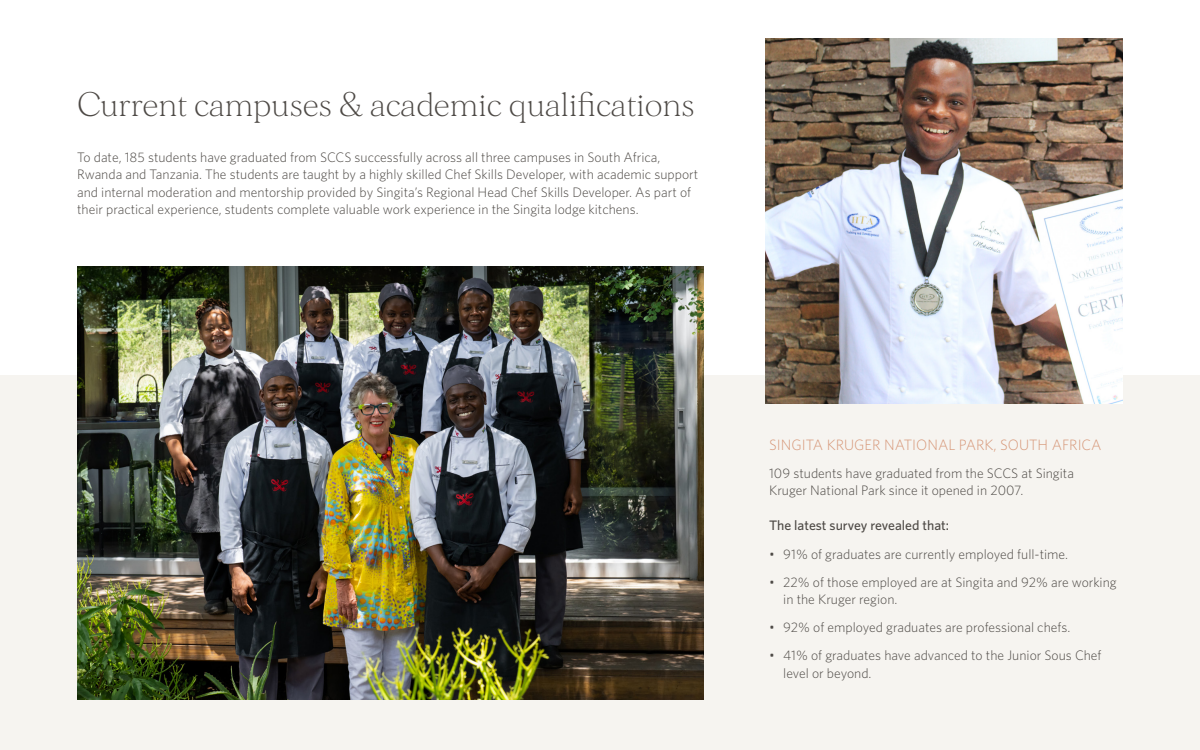
<style>
.page{position:relative;width:1200px;height:750px;background:#fff}
.page>*{position:absolute;margin:0;border:0;box-sizing:border-box;transform-origin:0 0}
.t1{font:200 32.5px "Morion";color:#4d4945}
.t2{font:300 15px "Whitney";color:#d69677}
.t3{font:300 13.75px/17.5px "Whitney";color:#4d4945}
.t4{font:500 13.75px "Whitney";color:#4d4945}
</style>
<div class="page">
<div style="left:0;top:375px;width:1200px;height:375px;background:#f6f4f0"></div>
<img style="left:77px;top:266px;width:626px;height:433px">
<img style="left:766px;top:39px;width:357px;height:365px">
<h1 class="t1" style="left:77px;top:86px;width:619px">Current campuses &amp; academic qualifications</h1>
<p class="t3" style="left:77px;top:148px;width:623px">To date, 185 students have graduated from SCCS successfully across all three campuses in South Africa, Rwanda and Tanzania. The students are taught by a highly skilled Chef Skills Developer, with academic support and internal moderation and mentorship provided by Singita’s Regional Head Chef Skills Developer. As part of their practical experience, students complete valuable work experience in the Singita lodge kitchens.</p>
<p class="t2" style="left:769px;top:434px;width:334px">SINGITA KRUGER NATIONAL PARK, SOUTH AFRICA</p>
<p class="t3" style="left:769px;top:464px;width:306px">109 students have graduated from the SCCS at Singita<br>Kruger National Park since it opened in 2007.</p>
<p class="t4" style="left:769px;top:517px;width:181px">The latest survey revealed that:</p>
<p class="t3" style="left:769px;top:545px;width:301px">• 91% of graduates are currently employed full-time.</p>
<p class="t3" style="left:783px;top:573px;width:335px;text-indent:-14px">• 22% of those employed are at Singita and 92% are working in the Kruger region.</p>
<p class="t3" style="left:769px;top:618px;width:303px">• 92% of employed graduates are professional chefs.</p>
<p class="t3" style="left:783px;top:646px;width:320px;text-indent:-14px">• 41% of graduates have advanced to the Junior Sous Chef level or beyond.</p>
</div>
